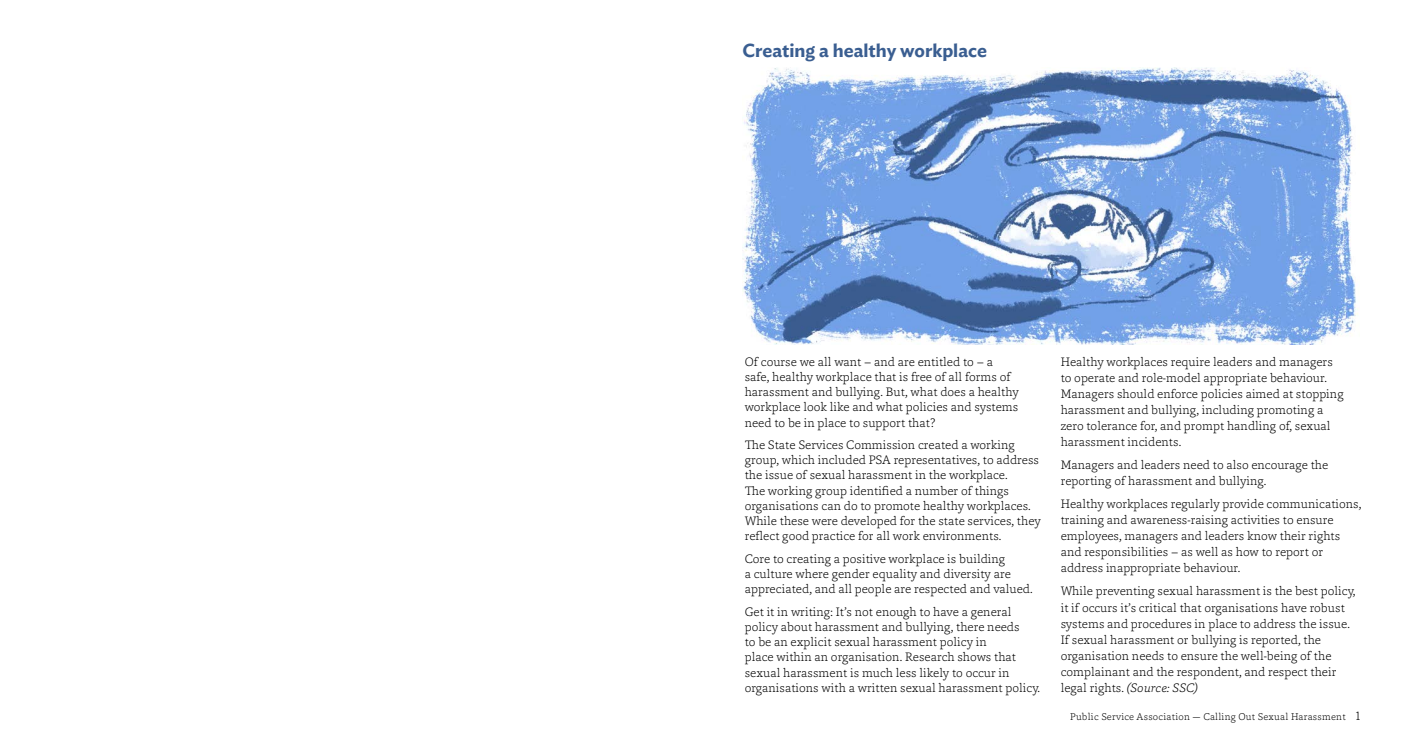
<style>
.page{position:relative;width:1404px;height:745px;background:#fff}
.page>*{position:absolute;margin:0;border:0;box-sizing:border-box;transform-origin:0 0}
.t1{font:600 18.75px "Ideal Sans";color:#3a5e91}
.t2{font:200 12.5px/15.2px "Capita";color:#000}
.t3{font:200 10px "Capita";letter-spacing:.02em;color:#000}
.s1{font-style:italic}
.s2{font-size:12.5px}
</style>
<div class="page">
<img style="left:742px;top:67px;width:616px;height:277px">
<h1 class="t1" style="left:742px;top:35px;width:246px">Creating a healthy workplace</h1>
<p class="t2" style="left:744px;top:353px;width:275px">Of course we all want – and are entitled to – a safe, healthy workplace that is free of all forms of harassment and bullying. But, what does a healthy workplace look like and what policies and systems need to be in place to support that?</p>
<p class="t2" style="left:744px;top:436px;width:297px">The State Services Commission created a working group, which included PSA representatives, to address the issue of sexual harassment in the workplace.<br>The working group identified a number of things organisations can do to promote healthy workplaces.<br>While these were developed for the state services, they reflect good practice for all work environments.</p>
<p class="t2" style="left:744px;top:550px;width:289px">Core to creating a positive workplace is building<br>a culture where gender equality and diversity are appreciated, and all people are respected and valued.</p>
<p class="t2" style="left:744px;top:603px;width:297px">Get it in writing: It’s not enough to have a general policy about harassment and bullying, there needs<br>to be an explicit sexual harassment policy in<br>place within an organisation. Research shows that sexual harassment is much less likely to occur in organisations with a written sexual harassment policy.</p>
<p class="t2" style="left:1060px;top:353px;width:284px;line-height:16px">Healthy workplaces require leaders and managers to operate and role-model appropriate behaviour.<br>Managers should enforce policies aimed at stopping harassment and bullying, including promoting a zero tolerance for, and prompt handling of, sexual harassment incidents.</p>
<p class="t2" style="left:1060px;top:456px;width:269px;line-height:16px">Managers and leaders need to also encourage the reporting of harassment and bullying.</p>
<p class="t2" style="left:1060px;top:495px;width:302px;line-height:16px">Healthy workplaces regularly provide communications, training and awareness-raising activities to ensure employees, managers and leaders know their rights and responsibilities – as well as how to report or address inappropriate behaviour.</p>
<p class="t2" style="left:1060px;top:582px;width:296px;line-height:16px">While preventing sexual harassment is the best policy, it if occurs it’s critical that organisations have robust systems and procedures in place to address the issue.<br>If sexual harassment or bullying is reported, the organisation needs to ensure the well-being of the complainant and the respondent, and respect their legal rights. <span class="s1">(Source: SSC)</span></p>
<p class="t3" style="left:1070px;top:710px;width:292px">Public Service Association — Calling Out Sexual Harassment <span class="s2">1</span></p>
</div>
